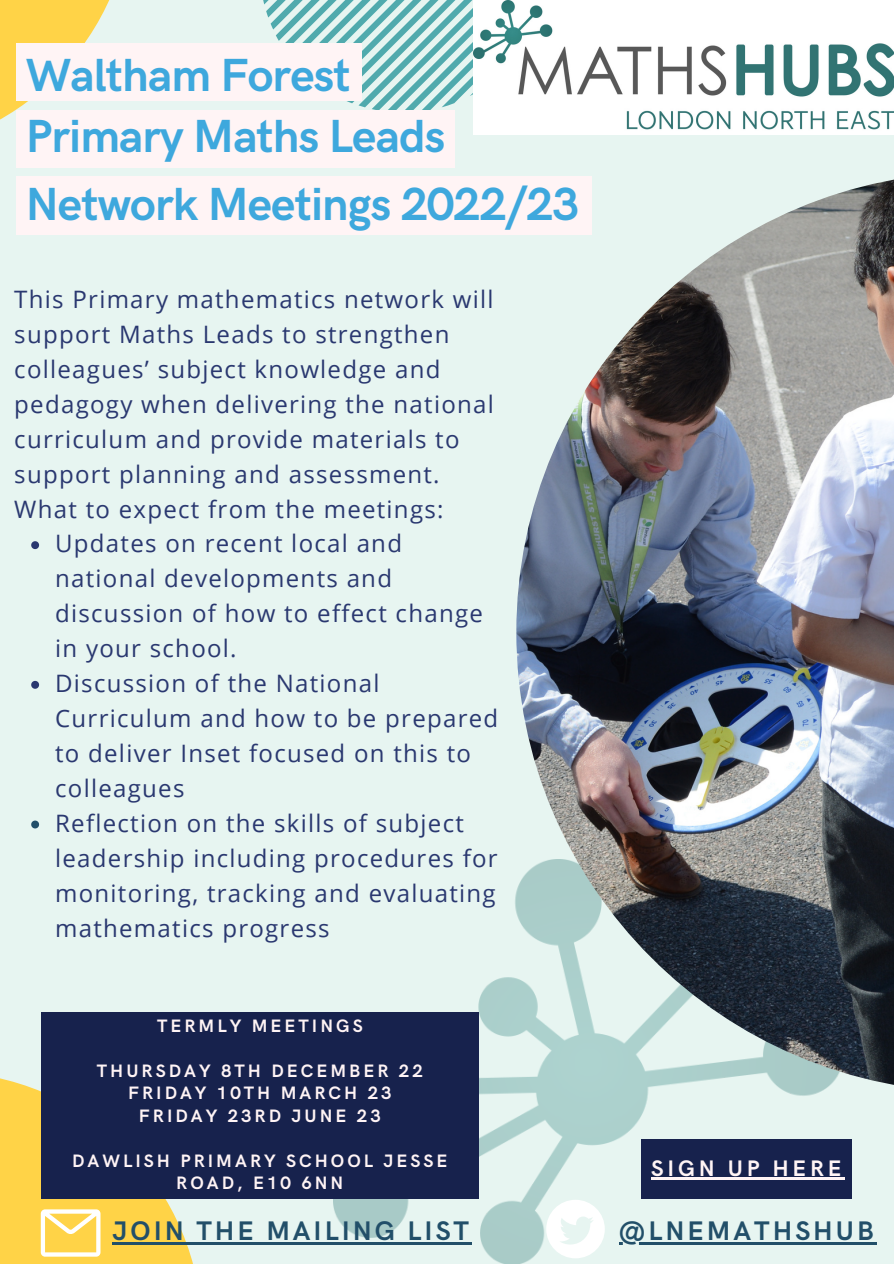
<style>
.page{position:relative;width:894px;height:1264px;background:#fff}
.page>*{position:absolute;margin:0;border:0;box-sizing:border-box;transform-origin:0 0}
.t1{font:700 46.5px/67.8px "HK Grotesk";letter-spacing:-.015em;color:#3ea8dd}
.t2{font:700 27px "HK Grotesk";letter-spacing:.11em;color:#224f69}
.t3{font:24px/35px "Open Sans";letter-spacing:.055em;color:#2a3870}
.t4{font:700 22.5px "HK Grotesk";letter-spacing:.165em;color:#fff4f5}
.t5{font:700 18px/22.5px "HK Grotesk";letter-spacing:.165em;color:#fff4f5;text-align:center}
</style>
<div class="page">
<div style="left:0;top:0;width:893px;height:1263px;background:#e7f5f1"></div>
<svg style="left:263px;top:0;width:210px;height:113px"></svg>
<img style="left:333px;top:894px;width:509px;height:369px">
<img style="left:473px;top:0;width:420px;height:134px">
<svg style="left:546px;top:1199px;width:58px;height:59px"></svg>
<svg style="left:0;top:1078px;width:202px;height:185px;background:#fbd861"></svg>
<svg style="left:16px;top:176px;width:207px;height:59px"></svg>
<svg style="left:0;top:0;width:110px;height:120px"></svg>
<div style="left:16px;top:110px;width:438px;height:58px;background:#fff4f5"></div>
<div style="left:16px;top:177px;width:575px;height:57px;background:#fff4f5"></div>
<img style="left:516px;top:176px;width:377px;height:916px">
<div style="left:41px;top:1012px;width:437px;height:187px;background:#17224d"></div>
<div style="left:16px;top:43px;width:345px;height:58px;background:#fff4f5"></div>
<svg style="left:31px;top:541px;width:8px;height:8px"></svg>
<svg style="left:31px;top:681px;width:8px;height:7px"></svg>
<svg style="left:31px;top:820px;width:8px;height:8px"></svg>
<div style="left:641px;top:1139px;width:210px;height:60px;background:#17224d"></div>
<hr style="left:651px;top:1176px;width:194px;height:3px;background:#fff4f5">
<hr style="left:618px;top:1242px;width:258px;height:2px;background:#224f69">
<hr style="left:113px;top:1242px;width:359px;height:2px;background:#224f69">
<h1 class="t1" style="left:26px;top:43px;width:326px">Waltham Forest</h1>
<h1 class="t1" style="left:26px;top:104px;width:555px">Primary Maths Leads<br>Network Meetings 2022/23</h1>
<p class="t3" style="left:14px;top:281px;width:481px">This Primary mathematics network will support Maths Leads to strengthen colleagues’ subject knowledge and pedagogy when delivering the national curriculum and provide materials to support planning and assessment.<br>What to expect from the meetings:</p>
<p class="t3" style="left:55px;top:525px;width:444px">Updates on recent local and national developments and discussion of how to effect change in your school.<br>Discussion of the National<br>Curriculum and how to be prepared to deliver Inset focused on this to colleagues<br>Reflection on the skills of subject leadership including procedures for monitoring, tracking and evaluating mathematics progress</p>
<p class="t5" style="left:157px;top:1015px;width:207px">TERMLY MEETINGS</p>
<p class="t5" style="left:97px;top:1060px;width:327px">THURSDAY 8TH DECEMBER 22<br>FRIDAY 10TH MARCH 23<br>FRIDAY 23RD JUNE 23</p>
<p class="t5" style="left:72px;top:1150px;width:377px">DAWLISH PRIMARY SCHOOL JESSE<br>ROAD, E10 6NN</p>
<p class="t4" style="left:651px;top:1155px;width:192px">SIGN UP HERE</p>
<p class="t2" style="left:113px;top:1215px;width:358px">JOIN THE MAILING LIST</p>
<p class="t2" style="left:618px;top:1215px;width:256px">@LNEMATHSHUB</p>
</div>
